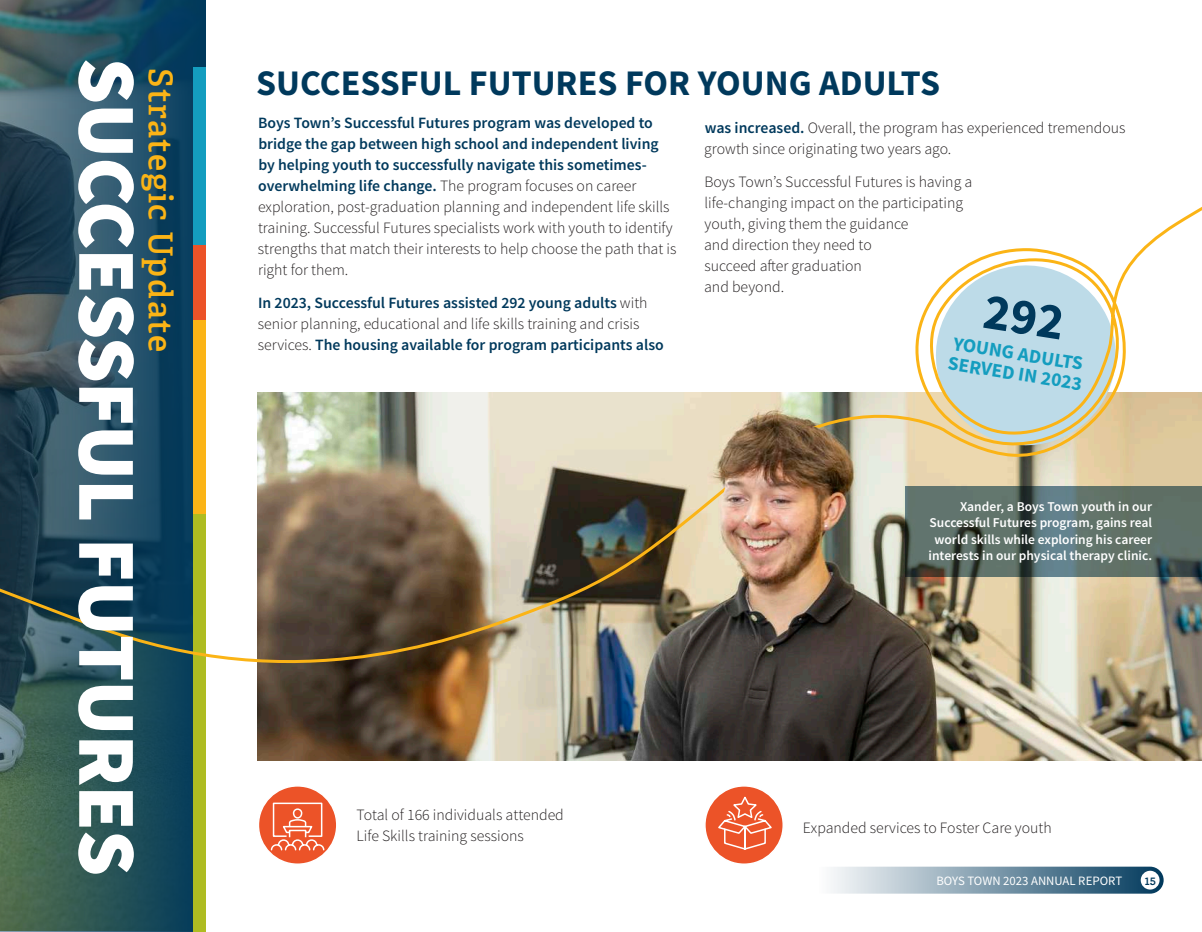
<style>
.page{position:relative;width:1202px;height:932px;background:#fff}
.page>*{position:absolute;margin:0;border:0;box-sizing:border-box;transform-origin:0 0}
.t1{font:900 82.5px "Source Sans Pro";letter-spacing:-.015em;color:#fff}
.t2{font:700 36px "Source Sans Pro";color:#00395c}
.t3{font:600 33px "Adelle";letter-spacing:.04em;color:#fbb416}
.t4{font:700 19.5px/20px "Source Sans Pro";color:#149dbf}
.t5{font:300 15.75px/21px "Source Sans Pro";color:#231f20}
.t6{font:600 15.75px/21px "Source Sans Pro";color:#00395c}
.t7{font:600 13.5px/16.5px "Source Sans Pro";color:#fff;text-align:right}
.t8{font:12.75px "Source Sans Pro";color:#fff}
.t9{font:700 11.25px "Archer";color:#00395c}
.s1{font-weight:600;color:#00395c}
.s2{font-weight:300;color:#231f20}
</style>
<div class="page">
<svg style="left:831px;top:866px;width:332px;height:27px;background:#839eaf"></svg>
<div style="left:1140px;top:870px;width:19px;height:19px;background:#fff;border-radius:50%"></div>
<svg style="left:0;top:0;width:206px;height:932px;background:#2c555e"></svg>
<div style="left:193px;top:277px;width:13px;height:655px;background:#aebc21"></div>
<div style="left:193px;top:68px;width:13px;height:177px;background:#149dbf"></div>
<img style="left:258px;top:703px;width:944px;height:57px">
<img style="left:0;top:186px;width:1202px;height:517px">
<img style="left:721px;top:425px;width:116px;height:90px">
<div style="left:705px;top:785px;width:78px;height:79px;background:#ec5328;border-radius:50%"></div>
<div style="left:704px;top:785px;width:80px;height:80px;border:2px solid #fff;border-radius:50%"></div>
<div style="left:258px;top:785px;width:79px;height:79px;background:#ec5328;border-radius:50%"></div>
<div style="left:258px;top:785px;width:79px;height:80px;border:2px solid #fff;border-radius:50%"></div>
<svg style="left:270px;top:802px;width:55px;height:49px"></svg>
<svg style="left:716px;top:795px;width:57px;height:56px"></svg>
<svg style="left:905px;top:486px;width:297px;height:90px;background:#596b66"></svg>
<svg style="left:923px;top:253px;width:205px;height:205px"></svg>
<h1 class="t1" style="left:160px;top:58px;width:820px;rotate:90deg">SUCCESSFUL FUTURES</h1>
<h2 class="t2" style="left:256px;top:59px;width:685px">SUCCESSFUL FUTURES FOR YOUNG ADULTS</h2>
<h3 class="t3" style="left:181px;top:68px;width:286px;rotate:90deg">Strategic Update</h3>
<p class="t5" style="left:258px;top:113px;width:420px"><span class="s1">Boys Town’s Successful Futures program was developed to bridge the gap between high school and independent living by helping youth to successfully navigate this sometimes&shy;overwhelming life change.</span> The program focuses on career exploration, post-graduation planning and independent life skills training. Successful Futures specialists work with youth to identify strengths that match their interests to help choose the path that is right for them.</p>
<p class="t6" style="left:258px;top:293px;width:407px">In 2023, Successful Futures assisted 292 young adults <span class="s2">with senior planning, educational and life skills training and crisis services.</span> The housing available for program participants also</p>
<p class="t5" style="left:704px;top:117px;width:423px"><span class="s1">was increased.</span> Overall, the program has experienced tremendous growth since originating two years ago.</p>
<p class="t5" style="left:704px;top:171px;width:270px">Boys Town’s Successful Futures is having a life-changing impact on the participating youth, giving them the guidance<br>and direction they need to<br>succeed after graduation<br>and beyond.</p>
<p class="t4" style="left:952px;top:334px;width:137px;rotate:9deg">YOUNG ADULTS<br>SERVED IN 2023</p>
<p class="t7" style="left:928px;top:498px;width:225px">Xander, a Boys Town youth in our Successful Futures program, gains real world skills while exploring his career interests in our physical therapy clinic.</p>
<p class="t5" style="left:356px;top:804px;width:209px">Total of 166 individuals attended<br>Life Skills training sessions</p>
<p class="t5" style="left:803px;top:817px;width:250px">Expanded services to Foster Care youth</p>
<p class="t8" style="left:936px;top:872px;width:187px">BOYS TOWN 2023 ANNUAL REPORT</p>
<p class="t9" style="left:1144px;top:872px;width:12px">15</p>
</div>
